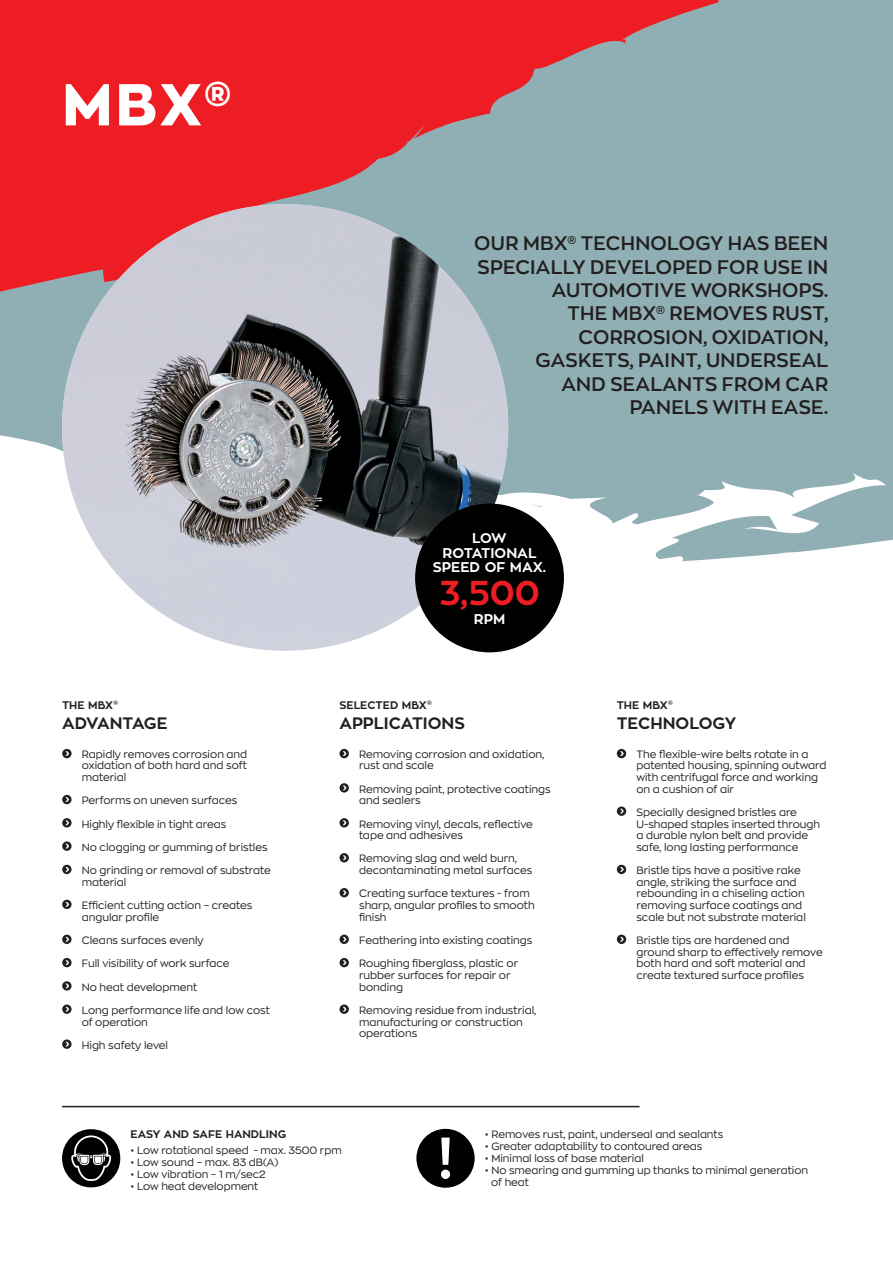
<style>
.page{position:relative;width:893px;height:1263px;background:#fff}
.page>*{position:absolute;margin:0;border:0;box-sizing:border-box;transform-origin:0 0}
.t1{font:800 58.5px "Zona Pro";color:#fff}
.t2{font:700 34.2px "Zona Pro";color:#ee1d23}
.t3{font:600 19.5px/23.4px "Zona Pro";letter-spacing:.015em;color:#231f20;text-align:right}
.t4{font:700 16.5px "Zona Pro";color:#231f20}
.t5{font:700 16.5px "Zona Pro";letter-spacing:-.025em;color:#231f20}
.t6{font:700 13.95px "Zona Pro";color:#fff}
.t7{font:700 10.95px "Zona Pro";color:#231f20}
.t8{font:10.65px/11.7px "Zona Pro";color:#231f20}
.t9{font:10.5px "Zona Pro";color:#231f20}
</style>
<div class="page">
<svg style="left:0;top:0;width:893px;height:561px;background:#9eb9bd"></svg>
<img style="left:0;top:0;width:1px;height:435px">
<svg style="left:0;top:0;width:719px;height:292px;background:#c8565c"></svg>
<img style="left:62px;top:204px;width:446px;height:447px;border-radius:223px">
<div style="left:62px;top:749px;width:10px;height:9px;background:#231f20;border-radius:50%"></div>
<svg style="left:65px;top:751px;width:4px;height:5px"></svg>
<div style="left:62px;top:795px;width:10px;height:9px;background:#231f20;border-radius:50%"></div>
<svg style="left:65px;top:797px;width:4px;height:5px"></svg>
<svg style="left:62px;top:818px;width:10px;height:9px"></svg>
<svg style="left:65px;top:820px;width:4px;height:5px"></svg>
<svg style="left:62px;top:841px;width:10px;height:10px"></svg>
<svg style="left:65px;top:844px;width:4px;height:4px"></svg>
<div style="left:62px;top:865px;width:10px;height:9px;background:#231f20;border-radius:50%"></div>
<svg style="left:65px;top:867px;width:4px;height:5px"></svg>
<div style="left:62px;top:900px;width:10px;height:9px;background:#231f20;border-radius:50%"></div>
<svg style="left:65px;top:902px;width:4px;height:5px"></svg>
<svg style="left:62px;top:935px;width:10px;height:9px"></svg>
<svg style="left:65px;top:937px;width:4px;height:5px"></svg>
<div style="left:62px;top:958px;width:10px;height:9px;background:#231f20;border-radius:50%"></div>
<svg style="left:65px;top:960px;width:4px;height:5px"></svg>
<svg style="left:62px;top:981px;width:10px;height:9px"></svg>
<svg style="left:65px;top:983px;width:4px;height:5px"></svg>
<svg style="left:62px;top:1004px;width:10px;height:10px"></svg>
<svg style="left:65px;top:1007px;width:4px;height:4px"></svg>
<svg style="left:62px;top:1039px;width:10px;height:10px"></svg>
<svg style="left:65px;top:1042px;width:4px;height:4px"></svg>
<div style="left:339px;top:749px;width:10px;height:9px;background:#231f20;border-radius:50%"></div>
<svg style="left:343px;top:751px;width:4px;height:5px"></svg>
<svg style="left:339px;top:783px;width:10px;height:9px"></svg>
<svg style="left:343px;top:785px;width:4px;height:5px"></svg>
<svg style="left:339px;top:818px;width:10px;height:9px"></svg>
<svg style="left:343px;top:820px;width:4px;height:5px"></svg>
<svg style="left:339px;top:853px;width:10px;height:9px"></svg>
<svg style="left:343px;top:855px;width:4px;height:5px"></svg>
<svg style="left:339px;top:888px;width:10px;height:9px"></svg>
<svg style="left:343px;top:890px;width:4px;height:5px"></svg>
<svg style="left:339px;top:935px;width:10px;height:9px"></svg>
<svg style="left:343px;top:937px;width:4px;height:5px"></svg>
<div style="left:339px;top:958px;width:10px;height:9px;background:#231f20;border-radius:50%"></div>
<svg style="left:343px;top:960px;width:4px;height:5px"></svg>
<svg style="left:339px;top:1004px;width:10px;height:10px"></svg>
<svg style="left:343px;top:1007px;width:4px;height:4px"></svg>
<div style="left:617px;top:749px;width:9px;height:9px;background:#231f20;border-radius:50%"></div>
<svg style="left:620px;top:751px;width:4px;height:5px"></svg>
<svg style="left:617px;top:806px;width:9px;height:10px"></svg>
<svg style="left:620px;top:809px;width:4px;height:4px"></svg>
<div style="left:617px;top:865px;width:9px;height:9px;background:#231f20;border-radius:50%"></div>
<svg style="left:620px;top:867px;width:4px;height:5px"></svg>
<div style="left:617px;top:935px;width:9px;height:9px;background:#231f20;border-radius:50%"></div>
<svg style="left:620px;top:937px;width:4px;height:5px"></svg>
<div style="left:416px;top:1129px;width:59px;height:59px;background:#010100;border-radius:50%"></div>
<svg style="left:441px;top:1137px;width:9px;height:42px"></svg>
<hr style="left:62px;top:1106px;width:577px;height:1px;background:#231f20">
<svg style="left:62px;top:1129px;width:59px;height:58px"></svg>
<div style="left:415px;top:503px;width:149px;height:149px;background:#010100;border-radius:50%"></div>
<p class="t1" style="left:62px;top:66px;width:170px">MBX<sup>®</sup></p>
<p class="t7" style="left:62px;top:698px;width:58px">THE MBX<sup>®</sup></p>
<p class="t5" style="left:62px;top:712px;width:107px">ADVANTAGE</p>
<p class="t8" style="left:82px;top:748px;width:167px">Rapidly removes corrosion and</p>
<p class="t8" style="left:82px;top:759px;width:167px">oxidation of both hard and soft</p>
<p class="t8" style="left:82px;top:771px;width:46px">material</p>
<p class="t8" style="left:82px;top:794px;width:157px">Performs on uneven surfaces</p>
<p class="t8" style="left:82px;top:817px;width:146px">Highly flexible in tight areas</p>
<p class="t8" style="left:82px;top:841px;width:187px">No clogging or gumming of bristles</p>
<p class="t8" style="left:82px;top:864px;width:190px">No grinding or removal of substrate</p>
<p class="t8" style="left:82px;top:876px;width:46px">material</p>
<p class="t8" style="left:82px;top:899px;width:172px">Efficient cutting action – creates</p>
<p class="t8" style="left:82px;top:911px;width:79px">angular profile</p>
<p class="t8" style="left:82px;top:934px;width:123px">Cleans surfaces evenly</p>
<p class="t8" style="left:82px;top:957px;width:149px">Full visibility of work surface</p>
<p class="t8" style="left:82px;top:981px;width:117px">No heat development</p>
<p class="t8" style="left:82px;top:1004px;width:190px">Long performance life and low cost</p>
<p class="t8" style="left:82px;top:1015px;width:68px">of operation</p>
<p class="t8" style="left:82px;top:1039px;width:88px">High safety level</p>
<p class="t3" style="left:474px;top:231px;width:356px">OUR MBX<sup>®</sup> TECHNOLOGY HAS BEEN<br>SPECIALLY DEVELOPED FOR USE IN<br>AUTOMOTIVE WORKSHOPS.</p>
<p class="t3" style="left:567px;top:301px;width:262px">THE MBX<sup>®</sup> REMOVES RUST,</p>
<p class="t3" style="left:578px;top:325px;width:251px">CORROSION, OXIDATION,</p>
<p class="t3" style="left:536px;top:348px;width:294px">GASKETS, PAINT, UNDERSEAL</p>
<p class="t3" style="left:561px;top:371px;width:268px">AND SEALANTS FROM CAR</p>
<p class="t3" style="left:630px;top:395px;width:200px">PANELS WITH EASE.</p>
<p class="t6" style="left:472px;top:529px;width:36px">LOW</p>
<p class="t6" style="left:443px;top:544px;width:95px">ROTATIONAL</p>
<p class="t6" style="left:433px;top:558px;width:115px">SPEED OF MAX.</p>
<p class="t2" style="left:439px;top:571px;width:102px">3,500</p>
<p class="t6" style="left:474px;top:610px;width:33px">RPM</p>
<p class="t7" style="left:339px;top:698px;width:94px">SELECTED MBX<sup>®</sup></p>
<p class="t4" style="left:339px;top:712px;width:127px">APPLICATIONS</p>
<p class="t8" style="left:359px;top:748px;width:187px">Removing corrosion and oxidation, rust and scale</p>
<p class="t8" style="left:359px;top:783px;width:193px">Removing paint, protective coatings and sealers</p>
<p class="t8" style="left:359px;top:817px;width:175px">Removing vinyl, decals, reflective tape and adhesives</p>
<p class="t8" style="left:359px;top:852px;width:175px">Removing slag and weld burn, decontaminating metal surfaces</p>
<p class="t8" style="left:359px;top:887px;width:177px">Creating surface textures - from sharp, angular profiles to smooth finish</p>
<p class="t8" style="left:359px;top:934px;width:175px">Feathering into existing coatings</p>
<p class="t8" style="left:359px;top:957px;width:161px">Roughing fiberglass, plastic or</p>
<p class="t8" style="left:359px;top:969px;width:153px">rubber surfaces for repair or bonding</p>
<p class="t8" style="left:359px;top:1004px;width:179px">Removing residue from industrial, manufacturing or construction operations</p>
<p class="t7" style="left:617px;top:698px;width:58px">THE MBX<sup>®</sup></p>
<p class="t4" style="left:617px;top:712px;width:121px">TECHNOLOGY</p>
<p class="t8" style="left:636px;top:748px;width:191px">The flexible-wire belts rotate in a patented housing, spinning outward with centrifugal force and working on a cushion of air</p>
<p class="t8" style="left:636px;top:806px;width:185px">Specially designed bristles are U-shaped staples inserted through a durable nylon belt and provide safe, long lasting performance</p>
<p class="t8" style="left:636px;top:864px;width:171px">Bristle tips have a positive rake angle, striking the surface and rebounding in a chiseling action removing surface coatings and scale but not substrate material</p>
<p class="t8" style="left:636px;top:934px;width:188px">Bristle tips are hardened and ground sharp to effectively remove both hard and soft material and create textured surface profiles</p>
<p class="t7" style="left:131px;top:1127px;width:157px">EASY AND SAFE HANDLING</p>
<p class="t9" style="left:131px;top:1144px;width:213px">• Low rotational speed - max. 3500 rpm</p>
<p class="t9" style="left:131px;top:1156px;width:149px">• Low sound – max. 83 dB(A)</p>
<p class="t9" style="left:131px;top:1168px;width:137px">• Low vibration – 1 m/sec2</p>
<p class="t9" style="left:131px;top:1180px;width:129px">• Low heat development</p>
<p class="t9" style="left:485px;top:1127px;width:240px">• Removes rust, paint, underseal and sealants</p>
<p class="t9" style="left:485px;top:1139px;width:219px">• Greater adaptability to contoured areas</p>
<p class="t9" style="left:485px;top:1151px;width:160px">• Minimal loss of base material</p>
<p class="t9" style="left:485px;top:1163px;width:325px">• No smearing and gumming up thanks to minimal generation</p>
<p class="t9" style="left:491px;top:1175px;width:39px">of heat</p>
</div>
